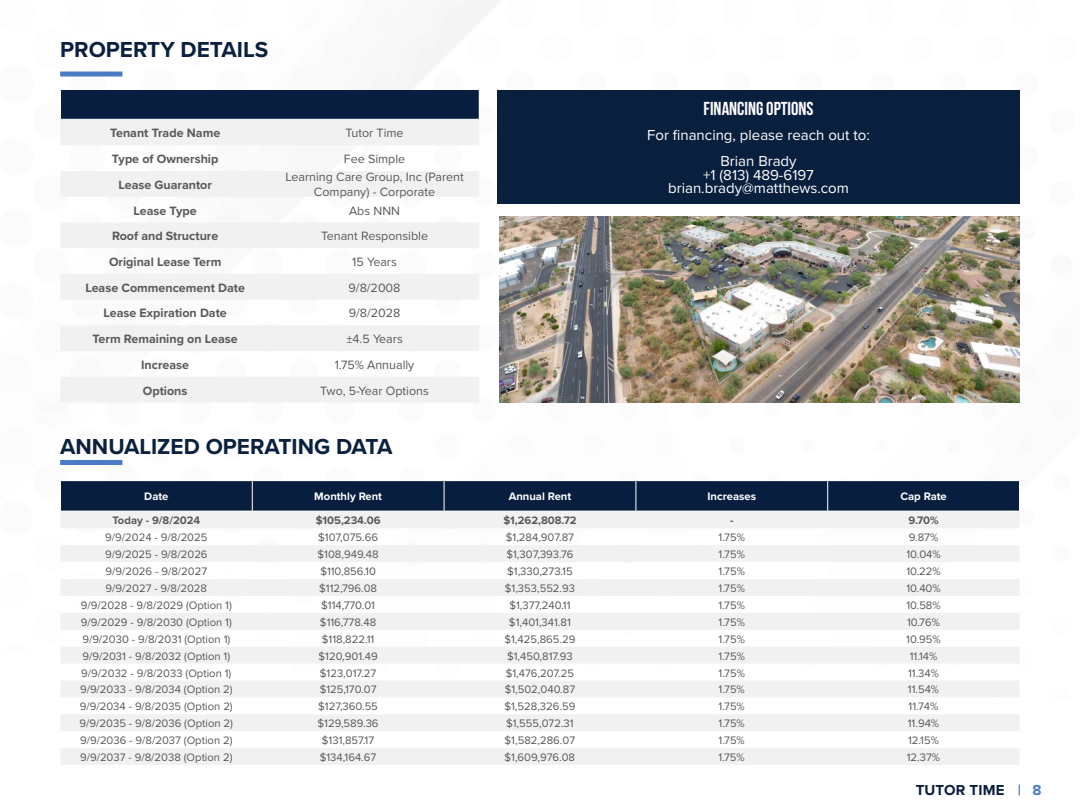
<style>
.page{position:relative;width:1080px;height:810px;background:#fff}
.page>*{position:absolute;margin:0;border:0;box-sizing:border-box;transform-origin:0 0}
.t1{font:700 22.5px "Proxima Nova";color:#0a203e}
.t2{font:700 18.75px "Bebas Neue";color:#fff}
.t3{font:15px/26.2px "Proxima Nova";color:#fff;text-align:center}
.t4{font:700 15px "Proxima Nova";letter-spacing:.01em;color:#081f3f}
.t5{font:700 12.5px "Proxima Nova";color:#58595b}
.t6{font:12.5px/15px "Proxima Nova";color:#58595b;text-align:center}
.t7{font:11.25px "Proxima Nova";color:#58595b}
.t8{font:700 11.25px "Proxima Nova";color:#58595b}
.t9{font:700 11.25px "Proxima Nova";color:#fff}
.s1{color:#4b7bc7}
</style>
<div class="page">
<svg style="left:61px;top:481px;width:958px;height:30px;background:#0b2242"></svg>
<svg style="left:61px;top:512px;width:958px;height:253px;fill:#f1f1f2"></svg>
<hr style="left:252px;top:481px;width:1px;height:30px;background:#fff">
<hr style="left:444px;top:481px;width:1px;height:30px;background:#fff">
<hr style="left:636px;top:481px;width:1px;height:30px;background:#fff">
<hr style="left:827px;top:481px;width:1px;height:30px;background:#fff">
<div style="left:60px;top:460px;width:62px;height:5px;background:#4b7bc7"></div>
<div style="left:60px;top:72px;width:62px;height:5px;background:#4b7bc7"></div>
<div style="left:60px;top:90px;width:419px;height:29px;background:#071e3f"></div>
<svg style="left:60px;top:120px;width:419px;height:282px;fill:#f1f1f2"></svg>
<svg style="left:60px;top:90px;width:1px;height:29px"></svg>
<div style="left:497px;top:90px;width:523px;height:114px;background:#091f3e"></div>
<img style="left:499px;top:216px;width:521px;height:186px">
<h1 class="t1" style="left:60px;top:33px;width:210px">PROPERTY DETAILS</h1>
<p class="t5" style="left:110px;top:124px;width:112px">Tenant Trade Name</p>
<p class="t6" style="left:345px;top:125px;width:60px">Tutor Time</p>
<p class="t5" style="left:112px;top:150px;width:108px">Type of Ownership</p>
<p class="t6" style="left:344px;top:151px;width:63px">Fee Simple</p>
<p class="t5" style="left:118px;top:175px;width:95px">Lease Guarantor</p>
<p class="t6" style="left:285px;top:169px;width:180px">Learning Care Group, Inc (Parent<br>Company) - Corporate</p>
<p class="t5" style="left:133px;top:201px;width:65px">Lease Type</p>
<p class="t6" style="left:349px;top:202px;width:52px">Abs NNN</p>
<p class="t5" style="left:112px;top:227px;width:108px">Roof and Structure</p>
<p class="t6" style="left:321px;top:228px;width:108px">Tenant Responsible</p>
<p class="t5" style="left:109px;top:252px;width:114px">Original Lease Term</p>
<p class="t6" style="left:352px;top:254px;width:46px">15 Years</p>
<p class="t5" style="left:85px;top:278px;width:161px">Lease Commencement Date</p>
<p class="t6" style="left:349px;top:279px;width:53px">9/8/2008</p>
<p class="t5" style="left:103px;top:304px;width:125px">Lease Expiration Date</p>
<p class="t6" style="left:349px;top:305px;width:53px">9/8/2028</p>
<p class="t5" style="left:93px;top:330px;width:147px">Term Remaining on Lease</p>
<p class="t6" style="left:346px;top:331px;width:58px">±4.5 Years</p>
<p class="t5" style="left:141px;top:355px;width:49px">Increase</p>
<p class="t6" style="left:335px;top:357px;width:81px">1.75% Annually</p>
<p class="t5" style="left:143px;top:381px;width:46px">Options</p>
<p class="t6" style="left:320px;top:382px;width:110px">Two, 5-Year Options</p>
<h1 class="t1" style="left:60px;top:430px;width:334px">ANNUALIZED OPERATING DATA</h1>
<h2 class="t2" style="left:704px;top:98px;width:111px">FINANCING OPTIONS</h2>
<h3 class="t3" style="left:647px;top:121px;width:224px">For financing, please reach out to:<br>Brian Brady</h3>
<h3 class="t3" style="left:668px;top:167px;width:182px;line-height:13.8px">+1 (813) 489-6197 brian.brady@matthews.com</h3>
<p class="t9" style="left:144px;top:488px;width:26px">Date</p>
<p class="t9" style="left:314px;top:488px;width:69px">Monthly Rent</p>
<p class="t9" style="left:509px;top:488px;width:64px">Annual Rent</p>
<p class="t9" style="left:708px;top:488px;width:50px">Increases</p>
<p class="t9" style="left:900px;top:488px;width:48px">Cap Rate</p>
<p class="t8" style="left:113px;top:512px;width:89px">Today - 9/8/2024</p>
<p class="t8" style="left:316px;top:512px;width:66px">$105,234.06</p>
<p class="t8" style="left:503px;top:512px;width:75px">$1,262,808.72</p>
<p class="t8" style="left:730px;top:512px;width:5px">-</p>
<p class="t8" style="left:908px;top:512px;width:32px">9.70%</p>
<p class="t7" style="left:105px;top:529px;width:104px">9/9/2024 - 9/8/2025</p>
<p class="t7" style="left:318px;top:529px;width:61px">$107,075.66</p>
<p class="t7" style="left:506px;top:529px;width:70px">$1,284,907.87</p>
<p class="t7" style="left:719px;top:529px;width:28px">1.75%</p>
<p class="t7" style="left:909px;top:529px;width:31px">9.87%</p>
<p class="t7" style="left:105px;top:546px;width:104px">9/9/2025 - 9/8/2026</p>
<p class="t7" style="left:318px;top:546px;width:63px">$108,949.48</p>
<p class="t7" style="left:506px;top:546px;width:68px">$1,307,393.76</p>
<p class="t7" style="left:719px;top:546px;width:28px">1.75%</p>
<p class="t7" style="left:906px;top:546px;width:36px">10.04%</p>
<p class="t7" style="left:106px;top:563px;width:103px">9/9/2026 - 9/8/2027</p>
<p class="t7" style="left:320px;top:563px;width:57px">$110,856.10</p>
<p class="t7" style="left:507px;top:563px;width:67px">$1,330,273.15</p>
<p class="t7" style="left:719px;top:563px;width:28px">1.75%</p>
<p class="t7" style="left:906px;top:563px;width:36px">10.22%</p>
<p class="t7" style="left:106px;top:580px;width:103px">9/9/2027 - 9/8/2028</p>
<p class="t7" style="left:319px;top:580px;width:59px">$112,796.08</p>
<p class="t7" style="left:505px;top:580px;width:72px">$1,353,552.93</p>
<p class="t7" style="left:719px;top:580px;width:28px">1.75%</p>
<p class="t7" style="left:906px;top:580px;width:36px">10.40%</p>
<p class="t7" style="left:81px;top:597px;width:153px">9/9/2028 - 9/8/2029 (Option 1)</p>
<p class="t7" style="left:321px;top:597px;width:55px">$114,770.01</p>
<p class="t7" style="left:509px;top:597px;width:63px">$1,377,240.11</p>
<p class="t7" style="left:719px;top:597px;width:28px">1.75%</p>
<p class="t7" style="left:906px;top:597px;width:36px">10.58%</p>
<p class="t7" style="left:81px;top:614px;width:153px">9/9/2029 - 9/8/2030 (Option 1)</p>
<p class="t7" style="left:320px;top:614px;width:58px">$116,778.48</p>
<p class="t7" style="left:509px;top:614px;width:63px">$1,401,341.81</p>
<p class="t7" style="left:719px;top:614px;width:28px">1.75%</p>
<p class="t7" style="left:907px;top:614px;width:34px">10.76%</p>
<p class="t7" style="left:82px;top:631px;width:149px">9/9/2030 - 9/8/2031 (Option 1)</p>
<p class="t7" style="left:322px;top:631px;width:54px">$118,822.11</p>
<p class="t7" style="left:505px;top:631px;width:72px">$1,425,865.29</p>
<p class="t7" style="left:719px;top:631px;width:28px">1.75%</p>
<p class="t7" style="left:906px;top:631px;width:36px">10.95%</p>
<p class="t7" style="left:82px;top:647px;width:149px">9/9/2031 - 9/8/2032 (Option 1)</p>
<p class="t7" style="left:319px;top:647px;width:61px">$120,901.49</p>
<p class="t7" style="left:507px;top:647px;width:67px">$1,450,817.93</p>
<p class="t7" style="left:719px;top:647px;width:28px">1.75%</p>
<p class="t7" style="left:910px;top:647px;width:29px">11.14%</p>
<p class="t7" style="left:81px;top:664px;width:152px">9/9/2032 - 9/8/2033 (Option 1)</p>
<p class="t7" style="left:320px;top:664px;width:58px">$123,017.27</p>
<p class="t7" style="left:506px;top:664px;width:70px">$1,476,207.25</p>
<p class="t7" style="left:719px;top:664px;width:28px">1.75%</p>
<p class="t7" style="left:908px;top:664px;width:32px">11.34%</p>
<p class="t7" style="left:80px;top:681px;width:154px">9/9/2033 - 9/8/2034 (Option 2)</p>
<p class="t7" style="left:320px;top:681px;width:58px">$125,170.07</p>
<p class="t7" style="left:505px;top:681px;width:72px">$1,502,040.87</p>
<p class="t7" style="left:719px;top:681px;width:28px">1.75%</p>
<p class="t7" style="left:908px;top:681px;width:33px">11.54%</p>
<p class="t7" style="left:80px;top:698px;width:154px">9/9/2034 - 9/8/2035 (Option 2)</p>
<p class="t7" style="left:318px;top:698px;width:61px">$127,360.55</p>
<p class="t7" style="left:504px;top:698px;width:72px">$1,528,326.59</p>
<p class="t7" style="left:719px;top:698px;width:28px">1.75%</p>
<p class="t7" style="left:909px;top:698px;width:31px">11.74%</p>
<p class="t7" style="left:80px;top:715px;width:155px">9/9/2035 - 9/8/2036 (Option 2)</p>
<p class="t7" style="left:318px;top:715px;width:62px">$129,589.36</p>
<p class="t7" style="left:506px;top:715px;width:69px">$1,555,072.31</p>
<p class="t7" style="left:719px;top:715px;width:28px">1.75%</p>
<p class="t7" style="left:908px;top:715px;width:33px">11.94%</p>
<p class="t7" style="left:80px;top:732px;width:154px">9/9/2036 - 9/8/2037 (Option 2)</p>
<p class="t7" style="left:322px;top:732px;width:54px">$131,857.17</p>
<p class="t7" style="left:505px;top:732px;width:72px">$1,582,286.07</p>
<p class="t7" style="left:719px;top:732px;width:28px">1.75%</p>
<p class="t7" style="left:908px;top:732px;width:32px">12.15%</p>
<p class="t7" style="left:80px;top:749px;width:154px">9/9/2037 - 9/8/2038 (Option 2)</p>
<p class="t7" style="left:320px;top:749px;width:58px">$134,164.67</p>
<p class="t7" style="left:505px;top:749px;width:72px">$1,609,976.08</p>
<p class="t7" style="left:719px;top:749px;width:28px">1.75%</p>
<p class="t7" style="left:907px;top:749px;width:35px">12.37%</p>
<h3 class="t4" style="left:916px;top:779px;width:128px">TUTOR TIME <span class="s1">| 8</span></h3>
</div>
